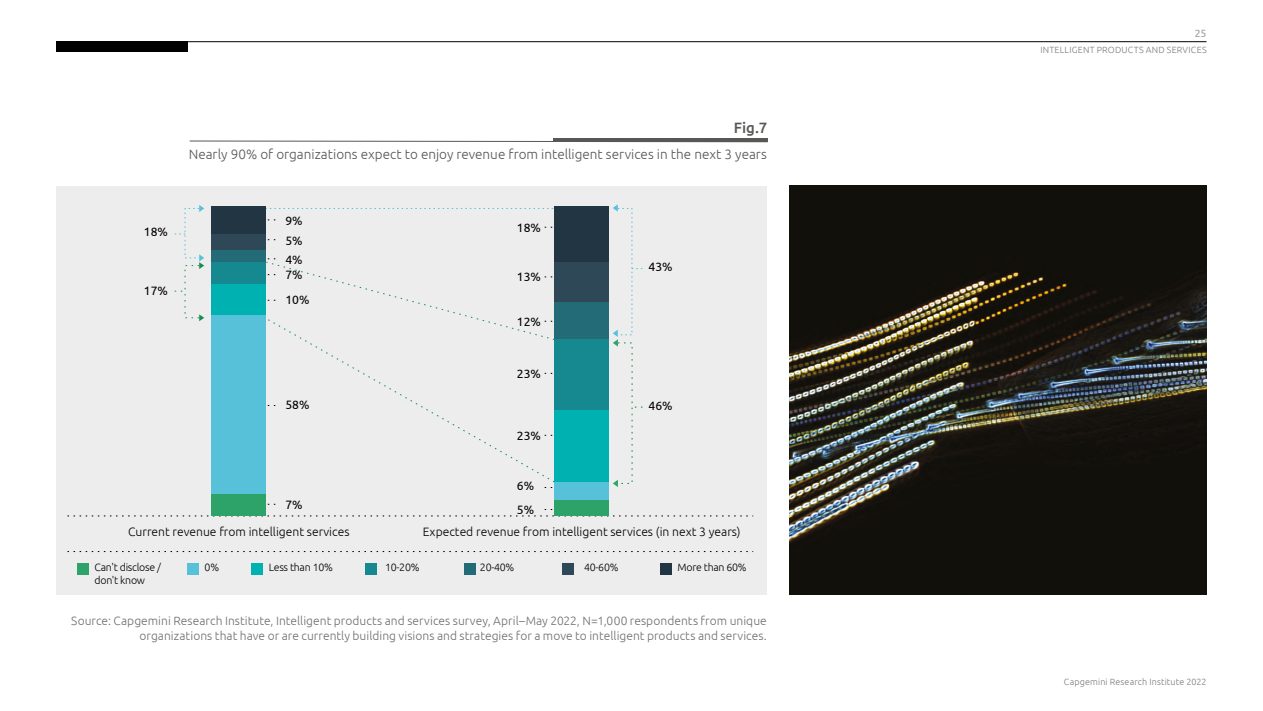
<style>
.page{position:relative;width:1263px;height:711px;background:#fff}
.page>*{position:absolute;margin:0;border:0;box-sizing:border-box;transform-origin:0 0}
.t1{font:500 15px "Ubuntu";color:#575756}
.t2{font:300 13.5px "Ubuntu";color:#575756}
.t3{font:300 12.15px "Ubuntu";color:#000}
.t4{font:12.15px "Ubuntu";color:#000}
.t5{font:300 12px/14.4px "Ubuntu";letter-spacing:.005em;color:#706f6f;text-align:right}
.t6{font:300 10.65px/12.1px "Ubuntu";letter-spacing:-.025em;color:#000}
.t7{font:10.5px "Ubuntu";color:#9d9d9c}
.t8{font:300 9px "Ubuntu";letter-spacing:.02em;color:#7c7b7b}
</style>
<div class="page">
<div style="left:56px;top:186px;width:711px;height:408px;background:#ededed"></div>
<hr style="left:67px;top:206px;width:1px;height:309px;background:#000">
<svg style="left:67px;top:503px;width:687px;height:13px"></svg>
<div style="left:554px;top:206px;width:55px;height:56px;background:#213543"></div>
<div style="left:211px;top:206px;width:55px;height:28px;background:#213543"></div>
<div style="left:554px;top:262px;width:55px;height:40px;background:#2e4858"></div>
<div style="left:211px;top:234px;width:55px;height:15px;background:#2e4858"></div>
<div style="left:554px;top:302px;width:55px;height:37px;background:#226b77"></div>
<div style="left:211px;top:249px;width:55px;height:13px;background:#226b77"></div>
<div style="left:554px;top:339px;width:55px;height:71px;background:#16888f"></div>
<div style="left:211px;top:262px;width:55px;height:21px;background:#16888f"></div>
<div style="left:554px;top:410px;width:55px;height:71px;background:#00b1b1"></div>
<div style="left:211px;top:283px;width:55px;height:31px;background:#00b1b1"></div>
<div style="left:554px;top:481px;width:55px;height:19px;background:#57c1da"></div>
<div style="left:211px;top:314px;width:55px;height:180px;background:#57c1da"></div>
<div style="left:554px;top:500px;width:55px;height:15px;background:#2ea369"></div>
<div style="left:211px;top:494px;width:55px;height:21px;background:#2ea369"></div>
<div style="left:77px;top:562px;width:12px;height:12px;background:#2ea369"></div>
<div style="left:188px;top:562px;width:11px;height:12px;background:#57c1da"></div>
<div style="left:251px;top:562px;width:11px;height:12px;background:#00b1b1"></div>
<div style="left:366px;top:562px;width:11px;height:12px;background:#16888f"></div>
<div style="left:464px;top:562px;width:11px;height:12px;background:#226b77"></div>
<div style="left:562px;top:562px;width:11px;height:12px;background:#2e4858"></div>
<div style="left:660px;top:562px;width:11px;height:12px;background:#213543"></div>
<svg style="left:267px;top:340px;width:288px;height:142px"></svg>
<svg style="left:262px;top:258px;width:293px;height:82px"></svg>
<svg style="left:266px;top:208px;width:287px;height:1px"></svg>
<svg style="left:175px;top:205px;width:29px;height:116px"></svg>
<svg style="left:613px;top:204px;width:29px;height:282px"></svg>
<svg style="left:189px;top:140px;width:579px;height:2px"></svg>
<hr style="left:553px;top:138px;width:214px;height:3px;background:#575756">
<img style="left:789px;top:186px;width:417px;height:408px">
<div style="left:56px;top:41px;width:131px;height:11px;background:#000"></div>
<hr style="left:186px;top:41px;width:1020px;height:1px;background:#000">
<p class="t4" style="left:144px;top:224px;width:26px">18%</p>
<p class="t4" style="left:144px;top:283px;width:26px">17%</p>
<p class="t1" style="left:734px;top:118px;width:35px">Fig.7</p>
<p class="t2" style="left:189px;top:146px;width:580px">Nearly 90% of organizations expect to enjoy revenue from intelligent services in the next 3 years</p>
<p class="t4" style="left:285px;top:213px;width:19px">9%</p>
<p class="t4" style="left:285px;top:233px;width:19px">5%</p>
<p class="t4" style="left:285px;top:252px;width:19px">4%</p>
<p class="t4" style="left:285px;top:267px;width:19px">7%</p>
<p class="t4" style="left:285px;top:292px;width:26px">10%</p>
<p class="t4" style="left:285px;top:397px;width:26px">58%</p>
<p class="t4" style="left:285px;top:496px;width:19px">7%</p>
<p class="t4" style="left:517px;top:220px;width:26px">18%</p>
<p class="t4" style="left:517px;top:269px;width:26px">13%</p>
<p class="t4" style="left:517px;top:313px;width:26px">12%</p>
<p class="t4" style="left:517px;top:366px;width:26px">23%</p>
<p class="t4" style="left:517px;top:427px;width:26px">23%</p>
<p class="t4" style="left:517px;top:478px;width:19px">6%</p>
<p class="t4" style="left:517px;top:501px;width:19px">5%</p>
<p class="t4" style="left:648px;top:259px;width:26px">43%</p>
<p class="t4" style="left:648px;top:398px;width:26px">46%</p>
<p class="t3" style="left:128px;top:524px;width:223px">Current revenue from intelligent services</p>
<p class="t3" style="left:423px;top:524px;width:319px">Expected revenue from intelligent services (in next 3 years)</p>
<p class="t6" style="left:95px;top:560px;width:68px">Can't disclose / don't know</p>
<p class="t6" style="left:205px;top:560px;width:16px">0%</p>
<p class="t6" style="left:269px;top:560px;width:66px">Less than 10%</p>
<p class="t6" style="left:385px;top:560px;width:36px">10-20%</p>
<p class="t6" style="left:480px;top:560px;width:36px">20-40%</p>
<p class="t6" style="left:584px;top:560px;width:36px">40-60%</p>
<p class="t6" style="left:678px;top:560px;width:71px">More than 60%</p>
<p class="t5" style="left:71px;top:613px;width:697px">Source: Capgemini Research Institute, Intelligent products and services survey, April–May 2022, N=1,000 respondents from unique organizations that have or are currently building visions and strategies for a move to intelligent products and services.</p>
<p class="t7" style="left:1195px;top:27px;width:13px">25</p>
<p class="t8" style="left:1040px;top:44px;width:168px">INTELLIGENT PRODUCTS AND SERVICES</p>
<p class="t8" style="left:1064px;top:676px;width:144px">Capgemini Research Institute 2022</p>
</div>
